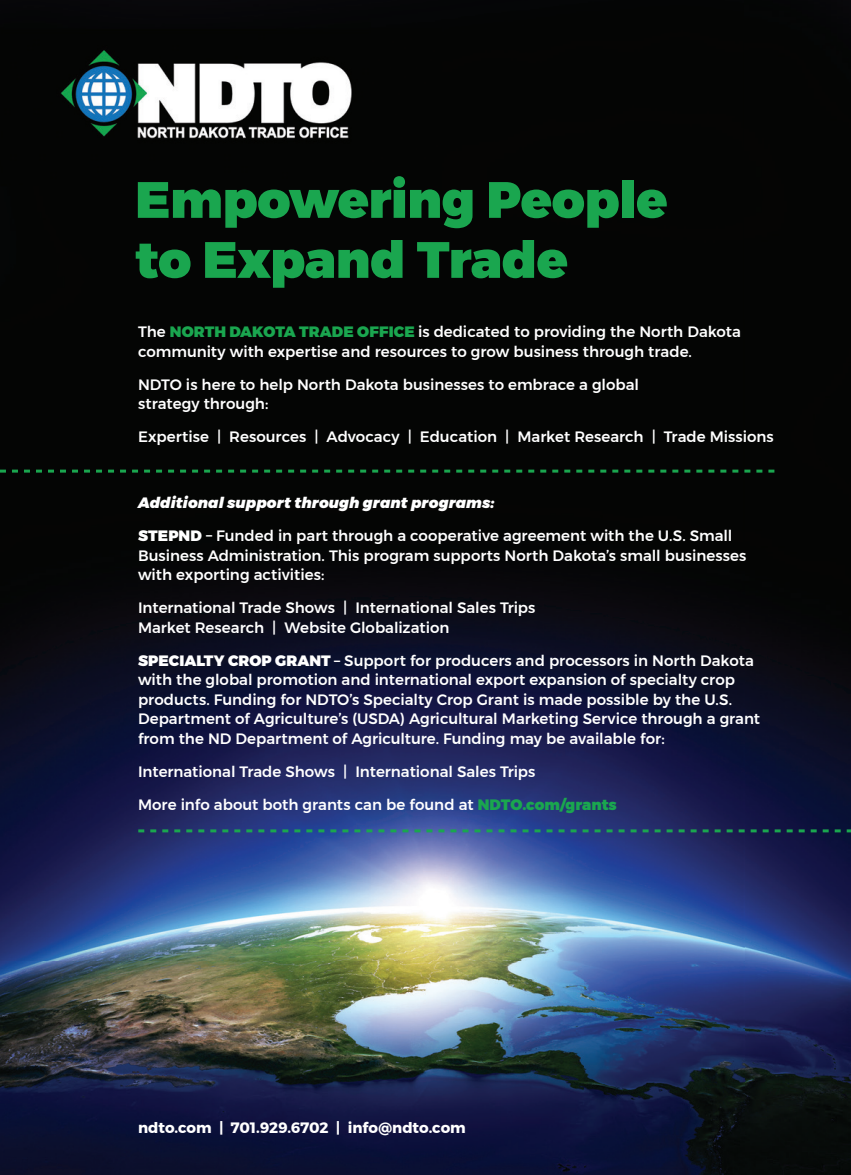
<style>
.page{position:relative;width:851px;height:1175px;background:#fff}
.page>*{position:absolute;margin:0;border:0;box-sizing:border-box;transform-origin:0 0}
.t1{font:900 51px/60px "Montserrat";letter-spacing:-.01em;color:#1aa64f}
.t2{font:500 15px/19.5px "Montserrat";color:#fff}
.t3{font:italic 900 15px "Montserrat";letter-spacing:.005em;color:#fff}
.t4{font:700 15px "Montserrat";color:#fff}
.s1{font-weight:900;color:#1aa64f}
.s2{font-weight:900}
</style>
<div class="page">
<img style="left:0;top:0;width:850px;height:1174px">
<svg style="left:0;top:469px;width:777px;height:3px;background:#0c4521"></svg>
<svg style="left:138px;top:829px;width:712px;height:3px;background:#216768"></svg>
<h1 class="t1" style="left:135px;top:170px;width:533px">Empowering People to Expand Trade</h1>
<p class="t2" style="left:138px;top:322px;width:604px">The <span class="s1">NORTH DAKOTA TRADE OFFICE</span> is dedicated to providing the North Dakota community with expertise and resources to grow business through trade.</p>
<p class="t2" style="left:138px;top:374px;width:502px">NDTO is here to help North Dakota businesses to embrace a global strategy through:</p>
<p class="t2" style="left:138px;top:427px;width:637px">Expertise | Resources | Advocacy | Education | Market Research | Trade Missions</p>
<p class="t3" style="left:138px;top:490px;width:358px">Additional support through grant programs:</p>
<p class="t2" style="left:138px;top:526px;width:610px"><span class="s2">STEPND</span> – Funded in part through a cooperative agreement with the U.S. Small<br>Business Administration. This program supports North Dakota’s small businesses with exporting activities:</p>
<p class="t2" style="left:138px;top:598px;width:399px">International Trade Shows | International Sales Trips<br>Market Research | Website Globalization</p>
<p class="t2" style="left:138px;top:650px;width:623px"><span class="s2">SPECIALTY CROP GRANT</span> – Support for producers and processors in North Dakota with the global promotion and international export expansion of specialty crop products. Funding for NDTO’s Specialty Crop Grant is made possible by the U.S.<br>Department of Agriculture’s (USDA) Agricultural Marketing Service through a grant from the ND Department of Agriculture. Funding may be available for:</p>
<p class="t2" style="left:138px;top:761px;width:399px">International Trade Shows | International Sales Trips</p>
<p class="t2" style="left:138px;top:794px;width:480px">More info about both grants can be found at <span class="s1">NDTO.com/grants</span></p>
<p class="t4" style="left:138px;top:1115px;width:329px">ndto.com | 701.929.6702 | info@ndto.com</p>
</div>
